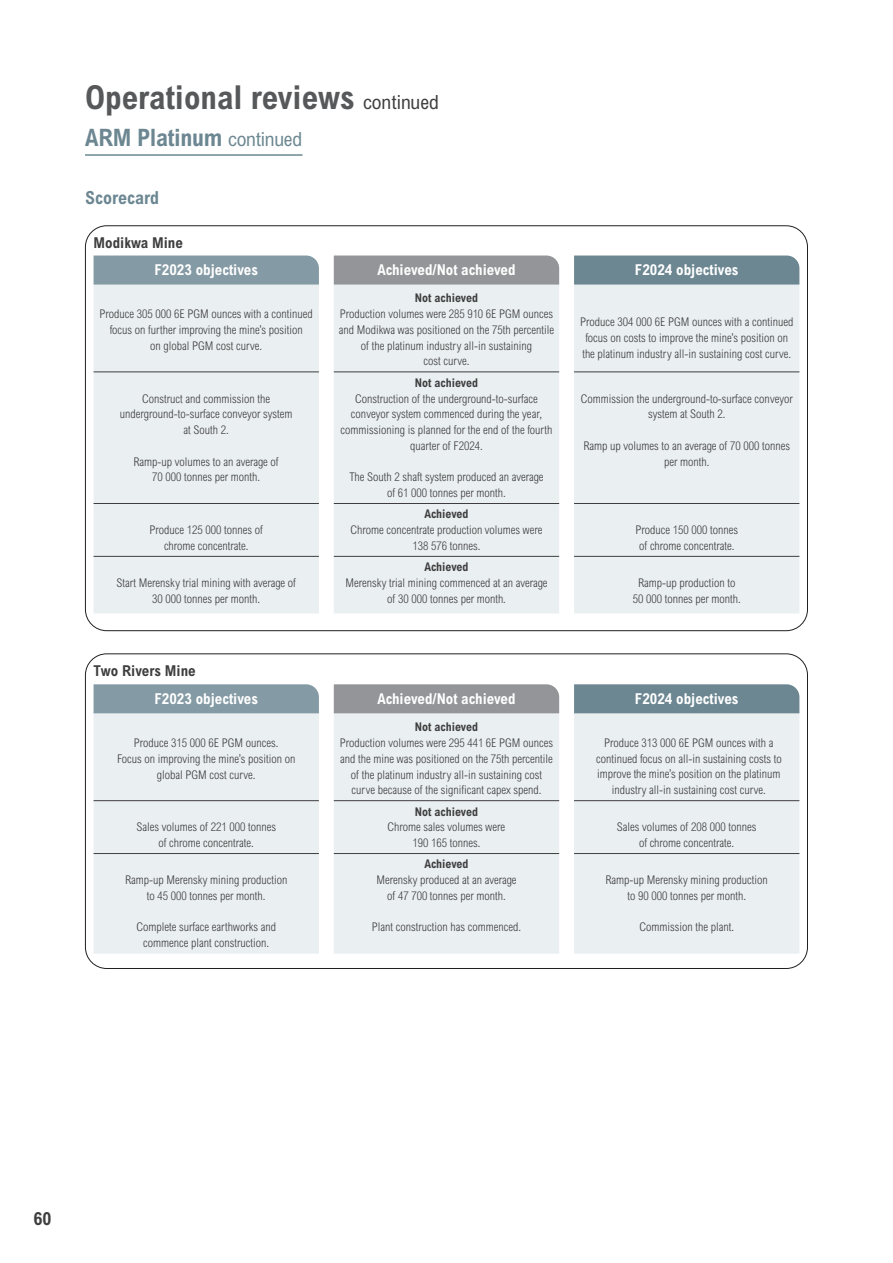
<style>
.page{position:relative;width:893px;height:1263px;background:#fff}
.page>*{position:absolute;margin:0;border:0;box-sizing:border-box;transform-origin:0 0}
.Page_Head__ARM23{font:700 condensed 33px "Arial MT Std";color:#57585a}
.t1{font:700 condensed 24px "Arial MT Std";letter-spacing:-.01em;color:#6c8792}
.Front_Level_1__ARM23{font:700 condensed 18px "Arial MT Std";color:#6c8792}
.t2{font:700 condensed 18px "Arial MT Std";color:#3e3e3f}
.t3{font:700 condensed 15px "Arial MT Std";color:#fff}
.Front_Level_2__ARM23{font:700 condensed 15px "Arial MT Std";color:#3e3e3f}
.t4{font:300 condensed 12px/15.8px "Arial MT Std";color:#3e3e3f;text-align:center}
.t5{font:700 condensed 12px "Arial MT Std";color:#3e3e3f}
.s1{font-weight:400;font-size:19.5px;color:#3e3e3f}
.s2{font-weight:400;font-size:19.5px}
</style>
<div class="page">
<hr style="left:85px;top:154px;width:217px;height:2px;background:#6c8792">
<div style="left:94px;top:283px;width:705px;height:330px;background:#eaeff1"></div>
<hr style="left:94px;top:371px;width:225px;height:1px;background:#3e3e3f">
<hr style="left:94px;top:503px;width:225px;height:1px;background:#3e3e3f">
<hr style="left:94px;top:556px;width:225px;height:1px;background:#3e3e3f">
<hr style="left:334px;top:371px;width:225px;height:1px;background:#3e3e3f">
<hr style="left:334px;top:503px;width:225px;height:1px;background:#3e3e3f">
<hr style="left:334px;top:556px;width:225px;height:1px;background:#3e3e3f">
<hr style="left:574px;top:371px;width:225px;height:1px;background:#3e3e3f">
<hr style="left:574px;top:503px;width:225px;height:1px;background:#3e3e3f">
<hr style="left:574px;top:556px;width:225px;height:1px;background:#3e3e3f">
<svg style="left:94px;top:255px;width:225px;height:30px;background:#889da7"></svg>
<svg style="left:334px;top:255px;width:225px;height:30px;background:#96989b"></svg>
<svg style="left:574px;top:255px;width:225px;height:30px;background:#718b95"></svg>
<div style="left:94px;top:712px;width:705px;height:242px;background:#eaeff1"></div>
<hr style="left:94px;top:800px;width:225px;height:1px;background:#3e3e3f">
<hr style="left:94px;top:853px;width:225px;height:1px;background:#3e3e3f">
<hr style="left:334px;top:800px;width:225px;height:1px;background:#3e3e3f">
<hr style="left:334px;top:853px;width:225px;height:1px;background:#3e3e3f">
<hr style="left:574px;top:800px;width:225px;height:1px;background:#3e3e3f">
<hr style="left:574px;top:853px;width:225px;height:1px;background:#3e3e3f">
<div style="left:94px;top:684px;width:225px;height:29px;background:#849aa4"></div>
<div style="left:334px;top:684px;width:225px;height:29px;background:#939598"></div>
<div style="left:574px;top:684px;width:225px;height:29px;background:#6c8792"></div>
<p class="Page_Head__ARM23" style="left:85px;top:78px;width:355px">Operational reviews <span class="s1">continued</span></p>
<p class="t1" style="left:85px;top:123px;width:219px">ARM Platinum <span class="s2">continued</span></p>
<p class="Front_Level_1__ARM23" style="left:85px;top:187px;width:75px">Scorecard</p>
<p class="Front_Level_2__ARM23" style="left:94px;top:234px;width:91px">Modikwa Mine</p>
<p class="t3" style="left:154px;top:261px;width:105px">F2023 objectives</p>
<p class="t3" style="left:377px;top:261px;width:140px">Achieved/Not achieved</p>
<p class="t3" style="left:635px;top:261px;width:105px">F2024 objectives</p>
<p class="t4" style="left:100px;top:306px;width:215px">Produce 305 000 6E PGM ounces with a continued focus on further improving the mine’s position<br>on global PGM cost curve.</p>
<p class="t5" style="left:415px;top:291px;width:65px">Not achieved</p>
<p class="t4" style="left:339px;top:306px;width:217px">Production volumes were 285 910 6E PGM ounces and Modikwa was positioned on the 75th percentile of the platinum industry all-in sustaining<br>cost curve.</p>
<p class="t4" style="left:580px;top:314px;width:215px;text-align:left">Produce 304 000 6E PGM ounces with a continued focus on costs to improve the mine’s position on the platinum industry all-in sustaining cost curve.</p>
<p class="t4" style="left:120px;top:390px;width:174px">Construct and commission the underground-to-surface conveyor system at South 2.</p>
<p class="t4" style="left:134px;top:453px;width:147px">Ramp-up volumes to an average of<br>70 000 tonnes per month.</p>
<p class="t4" style="left:149px;top:522px;width:115px">Produce 125 000 tonnes of chrome concentrate.</p>
<p class="t4" style="left:116px;top:575px;width:181px">Start Merensky trial mining with average of<br>30 000 tonnes per month.</p>
<p class="Front_Level_2__ARM23" style="left:94px;top:662px;width:104px">Two Rivers Mine</p>
<p class="t5" style="left:415px;top:376px;width:65px">Not achieved</p>
<p class="t4" style="left:341px;top:390px;width:213px">Construction of the underground-to-surface conveyor system commenced during the year, commissioning is planned for the end of the fourth quarter of F2024.</p>
<p class="t4" style="left:349px;top:469px;width:196px">The South 2 shaft system produced an average of 61 000 tonnes per month.</p>
<p class="t4" style="left:581px;top:390px;width:214px">Commission the underground-to-surface conveyor system at South 2.</p>
<p class="t4" style="left:583px;top:438px;width:208px">Ramp up volumes to an average of 70 000 tonnes per month.</p>
<p class="t5" style="left:424px;top:507px;width:46px">Achieved</p>
<p class="t4" style="left:350px;top:522px;width:194px">Chrome concentrate production volumes were<br>138 576 tonnes.</p>
<p class="t4" style="left:635px;top:522px;width:104px;text-align:left">Produce 150 000 tonnes of chrome concentrate.</p>
<p class="t5" style="left:424px;top:560px;width:46px">Achieved</p>
<p class="t4" style="left:345px;top:575px;width:204px">Merensky trial mining commenced at an average of 30 000 tonnes per month.</p>
<p class="t4" style="left:633px;top:575px;width:109px">Ramp-up production to<br>50 000 tonnes per month.</p>
<p class="t3" style="left:154px;top:689px;width:105px">F2023 objectives</p>
<p class="t3" style="left:377px;top:689px;width:140px">Achieved/Not achieved</p>
<p class="t3" style="left:635px;top:689px;width:105px">F2024 objectives</p>
<p class="t4" style="left:134px;top:735px;width:146px">Produce 315 000 6E PGM ounces.</p>
<p class="t4" style="left:117px;top:751px;width:180px">Focus on improving the mine’s position on global PGM cost curve.</p>
<p class="t5" style="left:415px;top:720px;width:65px">Not achieved</p>
<p class="t4" style="left:340px;top:735px;width:215px">Production volumes were 295 441 6E PGM ounces and the mine was positioned on the 75th percentile of the platinum industry all-in sustaining cost curve because of the significant capex spend.</p>
<p class="t4" style="left:596px;top:735px;width:187px">Produce 313 000 6E PGM ounces with a continued focus on all-in sustaining costs to improve the mine’s position on the platinum industry all-in sustaining cost curve.</p>
<p class="t4" style="left:136px;top:819px;width:141px">Sales volumes of 221 000 tonnes of chrome concentrate.</p>
<p class="t4" style="left:125px;top:872px;width:164px">Ramp-up Merensky mining production to 45 000 tonnes per month.</p>
<p class="t4" style="left:136px;top:919px;width:141px">Complete surface earthworks and commence plant construction.</p>
<p class="t5" style="left:415px;top:804px;width:65px">Not achieved</p>
<p class="t4" style="left:388px;top:819px;width:119px">Chrome sales volumes were<br>190 165 tonnes.</p>
<p class="t4" style="left:617px;top:819px;width:141px">Sales volumes of 208 000 tonnes of chrome concentrate.</p>
<p class="t5" style="left:424px;top:857px;width:46px">Achieved</p>
<p class="t4" style="left:376px;top:872px;width:142px">Merensky produced at an average of 47 700 tonnes per month.</p>
<p class="t4" style="left:372px;top:919px;width:151px">Plant construction has commenced.</p>
<p class="t4" style="left:606px;top:872px;width:164px">Ramp-up Merensky mining production to 90 000 tonnes per month.</p>
<p class="t4" style="left:639px;top:919px;width:96px">Commission the plant.</p>
<h3 class="t2" style="left:34px;top:1208px;width:19px">60</h3>
</div>
